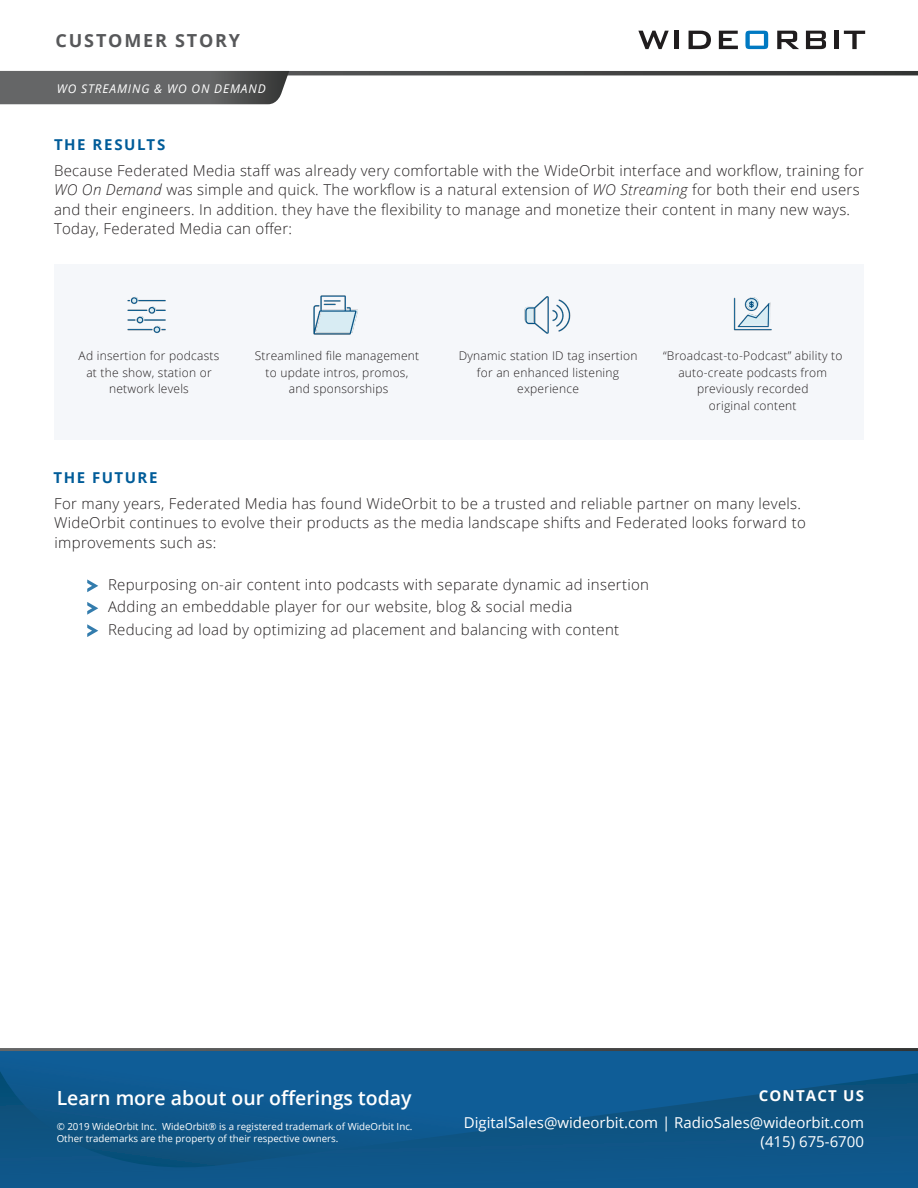
<style>
.page{position:relative;width:918px;height:1188px;background:#fff}
.page>*{position:absolute;margin:0;border:0;box-sizing:border-box;transform-origin:0 0}
.t1{font:600 19.5px "Open Sans";color:#fff}
.t2{font:700 18px "Open Sans";letter-spacing:.1em;color:#57585a}
.Body_Copy{font:300 15px/19.5px "Open Sans";letter-spacing:.02em;color:#231f20}
.Contact__Body{font:15px "Open Sans";color:#fff}
.t3{font:700 15px "Open Sans";letter-spacing:.1em;color:#005c99}
.CTA__Contact_Us{font:700 15px "Open Sans";letter-spacing:.08em;color:#fff}
.Body_Copy-2{font:300 12px/16.5px "Open Sans";letter-spacing:.02em;color:#231f20;text-align:center}
.t4{font:italic 12px "Open Sans";letter-spacing:.07em;color:#fff}
.t5{font:9.75px/12px "Open Sans";color:#fff}
.s1{font-style:italic}
</style>
<div class="page">
<div style="left:0;top:1050px;width:918px;height:138px;background:#0f5c94"></div>
<svg style="left:0;top:1072px;width:918px;height:96px"></svg>
<hr style="left:0;top:1048px;width:918px;height:3px;background:#fff">
<svg style="left:638px;top:31px;width:31px;height:18px"></svg>
<hr style="left:675px;top:31px;width:4px;height:18px;background:#201d1e">
<svg style="left:689px;top:31px;width:22px;height:18px"></svg>
<svg style="left:719px;top:31px;width:19px;height:18px"></svg>
<svg style="left:745px;top:31px;width:23px;height:18px"></svg>
<svg style="left:777px;top:31px;width:22px;height:18px"></svg>
<svg style="left:806px;top:31px;width:20px;height:18px"></svg>
<div style="left:834px;top:31px;width:5px;height:18px;background:#201d1e"></div>
<svg style="left:844px;top:31px;width:21px;height:18px"></svg>
<svg style="left:289px;top:71px;width:629px;height:4px;background:#434443"></svg>
<svg style="left:0;top:71px;width:289px;height:33px;background:#626363"></svg>
<svg style="left:87px;top:579px;width:11px;height:13px"></svg>
<svg style="left:87px;top:602px;width:11px;height:13px"></svg>
<svg style="left:87px;top:624px;width:11px;height:13px"></svg>
<div style="left:54px;top:264px;width:810px;height:176px;background:#f5f7fa"></div>
<img style="left:733px;top:297px;width:39px;height:34px">
<img style="left:313px;top:295px;width:45px;height:40px">
<img style="left:127px;top:297px;width:39px;height:36px">
<img style="left:524px;top:296px;width:47px;height:38px">
<p class="t2" style="left:56px;top:28px;width:186px">CUSTOMER STORY</p>
<p class="t4" style="left:57px;top:81px;width:211px">WO STREAMING &amp; WO ON DEMAND</p>
<h1 class="t3" style="left:54px;top:134px;width:113px">THE RESULTS</h1>
<p class="Body_Copy" style="left:54px;top:160px;width:811px">Because Federated Media staff was already very comfortable with the WideOrbit interface and workflow, training for <span class="s1">WO On Demand</span> was simple and quick. The workflow is a natural extension of <span class="s1">WO Streaming</span> for both their end users and their engineers. In addition. they have the flexibility to manage and monetize their content in many new ways.<br>Today, Federated Media can offer:</p>
<p class="Body_Copy-2" style="left:255px;top:347px;width:166px">Streamlined file management to update intros, promos, and sponsorships</p>
<p class="Body_Copy-2" style="left:79px;top:347px;width:142px">Ad insertion for podcasts at the show, station or network levels</p>
<p class="Body_Copy-2" style="left:459px;top:347px;width:180px">Dynamic station ID tag insertion for an enhanced listening experience</p>
<p class="Body_Copy-2" style="left:663px;top:347px;width:181px">“Broadcast-to-Podcast” ability to auto-create podcasts from previously recorded<br>original content</p>
<h1 class="t3" style="left:54px;top:467px;width:105px">THE FUTURE</h1>
<p class="Body_Copy" style="left:54px;top:493px;width:753px">For many years, Federated Media has found WideOrbit to be a trusted and reliable partner on many levels.<br>WideOrbit continues to evolve their products as the media landscape shifts and Federated looks forward to improvements such as:</p>
<p class="Body_Copy" style="left:108px;top:574px;width:543px">Repurposing on-air content into podcasts with separate dynamic ad insertion</p>
<p class="Body_Copy" style="left:108px;top:597px;width:466px">Adding an embeddable player for our website, blog &amp; social media</p>
<p class="Body_Copy" style="left:108px;top:619px;width:513px">Reducing ad load by optimizing ad placement and balancing with content</p>
<p class="t1" style="left:57px;top:1084px;width:356px">Learn more about our offerings today</p>
<p class="t5" style="left:57px;top:1120px;width:357px">© 2019 WideOrbit Inc. WideOrbit® is a registered trademark of WideOrbit Inc.<br>Other trademarks are the property of their respective owners.</p>
<p class="CTA__Contact_Us" style="left:759px;top:1085px;width:107px">CONTACT US</p>
<p class="Contact__Body" style="left:464px;top:1112px;width:402px">DigitalSales@wideorbit.com | RadioSales@wideorbit.com</p>
<p class="Contact__Body" style="left:761px;top:1131px;width:105px">(415) 675-6700</p>
</div>
